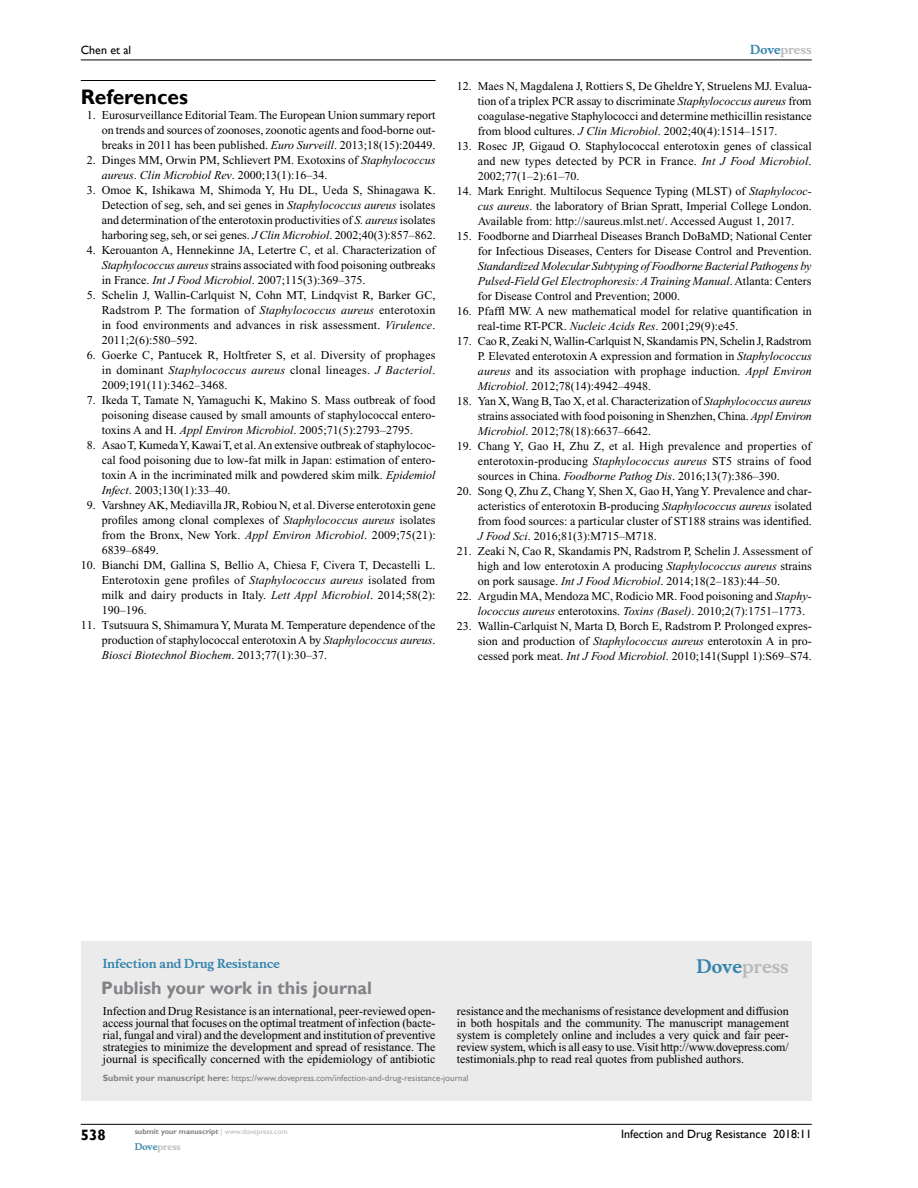
<style>
.page{position:relative;width:918px;height:1188px;background:#fff}
.page>*{position:absolute;margin:0;border:0;box-sizing:border-box;transform-origin:0 0}
.t1{font:700 21px "Gill Sans";color:#000}
.t2{font:700 18px "Gill Sans";color:#808285}
.t3{font:700 18px "Musee";color:#b8babc}
.t4{font:700 15px "Gill Sans";color:#000}
.t5{font:12px/15px "Times New Roman";color:#000;text-align:justify}
.t6{font:italic 12px/15px "Times New Roman";color:#000;text-align:justify}
.t7{font:12px "Gill Sans";color:#000}
.t8{font:700 12px "Musee";color:#3785ad}
.t9{font:700 12px "Musee";color:#b8babc}
.t10{font:9px "Gill Sans";color:#808285}
.t11{font:700 9px "Musee";color:#b8babc}
.t12{font:700 7.5px "Gill Sans";color:#808285}
.s1{font-style:italic}
.s2{color:#3785ad}
.s3{font-style:normal}
.s4{font-weight:700}
.s5{font-weight:400;color:#b8babc}
</style>
<div class="page">
<div style="left:81px;top:941px;width:731px;height:160px;background:#ebebec"></div>
<hr style="left:81px;top:1124px;width:731px;height:1px;background:#000">
<hr style="left:81px;top:60px;width:731px;height:1px;background:#000">
<hr style="left:81px;top:80px;width:355px;height:1px;background:#000">
<p class="t7" style="left:81px;top:43px;width:52px">Chen et al</p>
<h1 class="t1" style="left:81px;top:84px;width:109px">References</h1>
<p class="t5" style="left:102px;top:107px;width:335px;text-indent:-15px">1. Eurosurveillance Editorial Team. The European Union summary report on trends and sources of zoonoses, zoonotic agents and food-borne out&shy;breaks in 2011 has been published. <span class="s1">Euro Surveill</span>. 2013;18(15):20449.</p>
<p class="t5" style="left:102px;top:152px;width:335px;text-indent:-15px">2. Dinges MM, Orwin PM, Schlievert PM. Exotoxins of <span class="s1">Staphylococcus aureus</span>. <span class="s1">Clin Microbiol Rev</span>. 2000;13(1):16–34.</p>
<p class="t5" style="left:102px;top:182px;width:335px;text-indent:-15px">3. Omoe K, Ishikawa M, Shimoda Y, Hu DL, Ueda S, Shinagawa K.<br>Detection of seg, seh, and sei genes in <span class="s1">Staphylococcus aureus</span> isolates and determination of the enterotoxin productivities of <span class="s1">S. aureus</span> isolates harboring seg, seh, or sei genes. <span class="s1">J Clin Microbiol</span>. 2002;40(3):857–862.</p>
<p class="t5" style="left:102px;top:242px;width:335px;text-indent:-15px">4. Kerouanton A, Hennekinne JA, Letertre C, et al. Characterization of <span class="s1">Staphylococcus aureus</span> strains associated with food poisoning outbreaks in France. <span class="s1">Int J Food Microbiol</span>. 2007;115(3):369–375.</p>
<p class="t5" style="left:102px;top:287px;width:335px;text-indent:-15px">5. Schelin J, Wallin-Carlquist N, Cohn MT, Lindqvist R, Barker GC, Radstrom P. The formation of <span class="s1">Staphylococcus aureus</span> enterotoxin in food environments and advances in risk assessment. <span class="s1">Virulence</span>.<br>2011;2(6):580–592.</p>
<p class="t5" style="left:102px;top:347px;width:335px;text-indent:-15px">6. Goerke C, Pantucek R, Holtfreter S, et al. Diversity of prophages in dominant <span class="s1">Staphylococcus aureus</span> clonal lineages. <span class="s1">J Bacteriol</span>.<br>2009;191(11):3462–3468.</p>
<p class="t5" style="left:102px;top:392px;width:335px;text-indent:-15px">7. Ikeda T, Tamate N, Yamaguchi K, Makino S. Mass outbreak of food poisoning disease caused by small amounts of staphylococcal entero&shy;toxins A and H. <span class="s1">Appl Environ Microbiol</span>. 2005;71(5):2793–2795.</p>
<p class="t5" style="left:102px;top:437px;width:335px;text-indent:-15px">8. Asao T, Kumeda Y, Kawai T, et al. An extensive outbreak of staphylococ&shy;cal food poisoning due to low-fat milk in Japan: estimation of entero&shy;toxin A in the incriminated milk and powdered skim milk. <span class="s1">Epidemiol Infect</span>. 2003;130(1):33–40.</p>
<p class="t5" style="left:102px;top:497px;width:336px;text-indent:-15px">9. Varshney AK, Mediavilla JR, Robiou N, et al. Diverse enterotoxin gene profiles among clonal complexes of <span class="s1">Staphylococcus aureus</span> isolates from the Bronx, New York. <span class="s1">Appl Environ Microbiol</span>. 2009;75(21):<br>6839–6849.</p>
<p class="t5" style="left:102px;top:557px;width:335px;text-indent:-21px">10. Bianchi DM, Gallina S, Bellio A, Chiesa F, Civera T, Decastelli L.<br>Enterotoxin gene profiles of <span class="s1">Staphylococcus aureus</span> isolated from milk and dairy products in Italy. <span class="s1">Lett Appl Microbiol</span>. 2014;58(2):<br>190–196.</p>
<p class="t5" style="left:102px;top:617px;width:335px;text-indent:-21px">11. Tsutsuura S, Shimamura Y, Murata M. Temperature dependence of the production of staphylococcal enterotoxin A by <span class="s1">Staphylococcus aureus</span>.<br><span class="s1">Biosci Biotechnol Biochem</span>. 2013;77(1):30–37.</p>
<p class="t9" style="left:750px;top:43px;width:63px"><span class="s2">Dove</span>press</p>
<p class="t5" style="left:478px;top:79px;width:335px;text-indent:-21px">12. Maes N, Magdalena J, Rottiers S, De Gheldre Y, Struelens MJ. Evalua&shy;tion of a triplex PCR assay to discriminate <span class="s1">Staphylococcus aureus</span> from coagulase-negative Staphylococci and determine methicillin resistance from blood cultures. <span class="s1">J Clin Microbiol</span>. 2002;40(4):1514–1517.</p>
<p class="t5" style="left:478px;top:139px;width:336px;text-indent:-21px">13. Rosec JP, Gigaud O. Staphylococcal enterotoxin genes of classical and new types detected by PCR in France. <span class="s1">Int J Food Microbiol</span>.<br>2002;77(1–2):61–70.</p>
<p class="t5" style="left:478px;top:184px;width:335px;text-indent:-21px">14. Mark Enright. Multilocus Sequence Typing (MLST) of <span class="s1">Staphylococ&shy;cus aureus</span>. the laboratory of Brian Spratt, Imperial College London.<br>Available from: http://saureus.mlst.net/. Accessed August 1, 2017.</p>
<p class="t5" style="left:457px;top:229px;width:356px;text-align:right">15. Foodborne and Diarrheal Diseases Branch DoBaMD; National Center for Infectious Diseases, Centers for Disease Control and Prevention.</p>
<p class="t6" style="left:478px;top:259px;width:335px">Standardized Molecular Subtyping of Foodborne Bacterial Pathogens by Pulsed-Field Gel Electrophoresis: A Training Manual<span class="s3">. Atlanta: Centers for Disease Control and Prevention; 2000.</span></p>
<p class="t5" style="left:478px;top:304px;width:335px;text-indent:-21px">16. Pfaffl MW. A new mathematical model for relative quantification in real-time RT-PCR. <span class="s1">Nucleic Acids Res</span>. 2001;29(9):e45.</p>
<p class="t5" style="left:478px;top:334px;width:335px;text-indent:-21px">17. Cao R, Zeaki N, Wallin-Carlquist N, Skandamis PN, Schelin J, Radstrom P. Elevated enterotoxin A expression and formation in <span class="s1">Staphylococcus aureus</span> and its association with prophage induction. <span class="s1">Appl Environ Microbiol</span>. 2012;78(14):4942–4948.</p>
<p class="t5" style="left:478px;top:394px;width:336px;text-indent:-21px">18. Yan X, Wang B, Tao X, et al. Characterization of <span class="s1">Staphylococcus aureus </span>strains associated with food poisoning in Shenzhen, China. <span class="s1">Appl Environ Microbiol</span>. 2012;78(18):6637–6642.</p>
<p class="t5" style="left:478px;top:439px;width:335px;text-indent:-21px">19. Chang Y, Gao H, Zhu Z, et al. High prevalence and properties of enterotoxin-producing <span class="s1">Staphylococcus aureus</span> ST5 strains of food sources in China. <span class="s1">Foodborne Pathog Dis</span>. 2016;13(7):386–390.</p>
<p class="t5" style="left:478px;top:484px;width:335px;text-indent:-21px">20. Song Q, Zhu Z, Chang Y, Shen X, Gao H, Yang Y. Prevalence and char&shy;acteristics of enterotoxin B-producing <span class="s1">Staphylococcus aureus</span> isolated from food sources: a particular cluster of ST188 strains was identified.<br><span class="s1">J Food Sci</span>. 2016;81(3):M715–M718.</p>
<p class="t5" style="left:478px;top:544px;width:335px;text-indent:-21px">21. Zeaki N, Cao R, Skandamis PN, Radstrom P, Schelin J. Assessment of high and low enterotoxin A producing <span class="s1">Staphylococcus aureus</span> strains on pork sausage. <span class="s1">Int J Food Microbiol</span>. 2014;18(2–183):44–50.</p>
<p class="t5" style="left:478px;top:589px;width:335px;text-indent:-21px">22. Argudin MA, Mendoza MC, Rodicio MR. Food poisoning and <span class="s1">Staphy&shy;lococcus aureus</span> enterotoxins. <span class="s1">Toxins (Basel)</span>. 2010;2(7):1751–1773.</p>
<p class="t5" style="left:478px;top:619px;width:335px;text-indent:-21px">23. Wallin-Carlquist N, Marta D, Borch E, Radstrom P. Prolonged expres&shy;sion and production of <span class="s1">Staphylococcus aureus</span> enterotoxin A in pro&shy;cessed pork meat. <span class="s1">Int J Food Microbiol</span>. 2010;141(Suppl 1):S69–S74.</p>
<p class="t8" style="left:103px;top:956px;width:179px">Infection and Drug Resistance</p>
<h2 class="t2" style="left:101px;top:977px;width:272px">Publish your work in this journal</h2>
<h2 class="t3" style="left:697px;top:955px;width:94px"><span class="s2">Dove</span>press</h2>
<p class="t5" style="left:103px;top:1005px;width:334px;line-height:12px">Infection and Drug Resistance is an international, peer-reviewed open&shy;access journal that focuses on the optimal treatment of infection (bacte&shy;rial, fungal and viral) and the development and institution of preventive strategies to minimize the development and spread of resistance. The journal is specifically concerned with the epidemiology of antibiotic</p>
<p class="t5" style="left:457px;top:1005px;width:334px;line-height:12px">resistance and the mechanisms of resistance development and diffusion in both hospitals and the community. The manuscript management system is completely online and includes a very quick and fair peer&shy;review system, which is all easy to use. Visit http://www.dovepress.com/ testimonials.php to read real quotes from published authors.</p>
<p class="t10" style="left:103px;top:1072px;width:367px"><span class="s4">Submit your manuscript here:</span> https://www.dovepress.com/infection-and-drug-resistance-journal</p>
<p class="t4" style="left:81px;top:1126px;width:26px">538</p>
<p class="t12" style="left:135px;top:1127px;width:154px">submit your manuscript <span class="s5">| www.dovepress.com</span></p>
<p class="t11" style="left:135px;top:1141px;width:48px"><span class="s2">Dove</span>press</p>
<p class="t7" style="left:621px;top:1127px;width:192px">Infection and Drug Resistance 2018:11</p>
</div>
